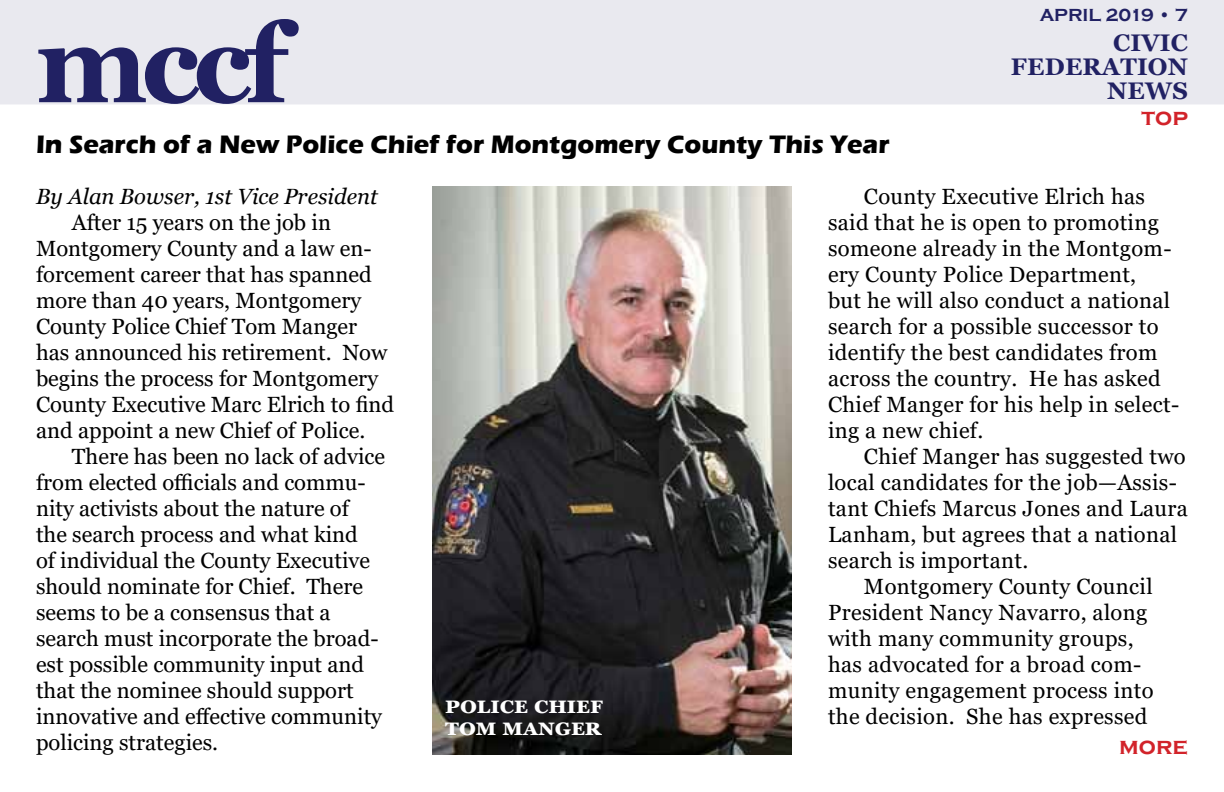
<style>
.page{position:relative;width:1224px;height:792px;background:#fff}
.page>*{position:absolute;margin:0;border:0;box-sizing:border-box;transform-origin:0 0}
.t1{font:700 110px "Georgia";color:#212163}
.t2{font:700 26px "Eras ITC";color:#000}
.t3{font:700 24px/22px "Georgia";letter-spacing:.015em;color:#fff}
.t4{font:700 24px/24px "Georgia";letter-spacing:.01em;color:#212163;text-align:right}
.t5{font:700 24px "Copperplate Gothic";color:#d2232a}
.t6{font:22px/26px "Georgia";color:#000}
.t7{font:italic 22px "Georgia";color:#000}
.t8{font:700 18px "Copperplate Gothic";color:#212163}
</style>
<div class="page">
<div style="left:0;top:0;width:1224px;height:104px;background:#e9e9ef"></div>
<img style="left:432px;top:187px;width:360px;height:568px">
<h1 class="t1" style="left:36px;top:-7px;width:264px">MCCF</h1>
<p class="t8" style="left:1040px;top:5px;width:150px">april 2019 • 7</p>
<p class="t4" style="left:1011px;top:30px;width:179px">CIVIC<br>FEDERATION<br>NEWS</p>
<p class="t5" style="left:1142px;top:104px;width:48px">top</p>
<p class="t2" style="left:36px;top:129px;width:855px">In Search of a New Police Chief for Montgomery County This Year</p>
<p class="t7" style="left:36px;top:182px;width:343px">By Alan Bowser, 1st Vice President</p>
<p class="t6" style="left:36px;top:210px;width:360px;text-indent:36px">After 15 years on the job in<br>Montgomery County and a law en&shy;forcement career that has spanned more than 40 years, Montgomery<br>County Police Chief Tom Manger has announced his retirement. Now begins the process for Montgomery<br>County Executive Marc Elrich to find and appoint a new Chief of Police.</p>
<p class="t6" style="left:36px;top:444px;width:351px;text-indent:36px">There has been no lack of advice from elected officials and commu&shy;nity activists about the nature of the search process and what kind<br>of individual the County Executive should nominate for Chief. There seems to be a consensus that a search must incorporate the broad&shy;est possible community input and that the nominee should support innovative and effective community policing strategies.</p>
<p class="t6" style="left:828px;top:184px;width:353px;text-indent:36px">County Executive Elrich has said that he is open to promoting someone already in the Montgom&shy;ery County Police Department,<br>but he will also conduct a national search for a possible successor to identify the best candidates from across the country. He has asked<br>Chief Manger for his help in select&shy;ing a new chief.</p>
<p class="t6" style="left:864px;top:444px;width:323px">Chief Manger has suggested two</p>
<p class="t6" style="left:828px;top:470px;width:351px">local candidates for the job—Assis-</p>
<p class="t6" style="left:828px;top:496px;width:361px">tant Chiefs Marcus Jones and Laura</p>
<p class="t6" style="left:828px;top:522px;width:351px">Lanham, but agrees that a national</p>
<p class="t6" style="left:828px;top:548px;width:202px">search is important.</p>
<p class="t6" style="left:864px;top:574px;width:290px">Montgomery County Council</p>
<p class="t6" style="left:828px;top:600px;width:321px">President Nancy Navarro, along</p>
<p class="t6" style="left:828px;top:626px;width:307px">with many community groups,</p>
<p class="t6" style="left:828px;top:652px;width:315px">has advocated for a broad com-</p>
<p class="t6" style="left:828px;top:678px;width:327px">munity engagement process into</p>
<p class="t6" style="left:828px;top:704px;width:321px">the decision. She has expressed</p>
<p class="t3" style="left:445px;top:694px;width:160px">POLICE CHIEF<br>TOM MANGER</p>
<p class="t5" style="left:1119px;top:732px;width:70px">more</p>
</div>
